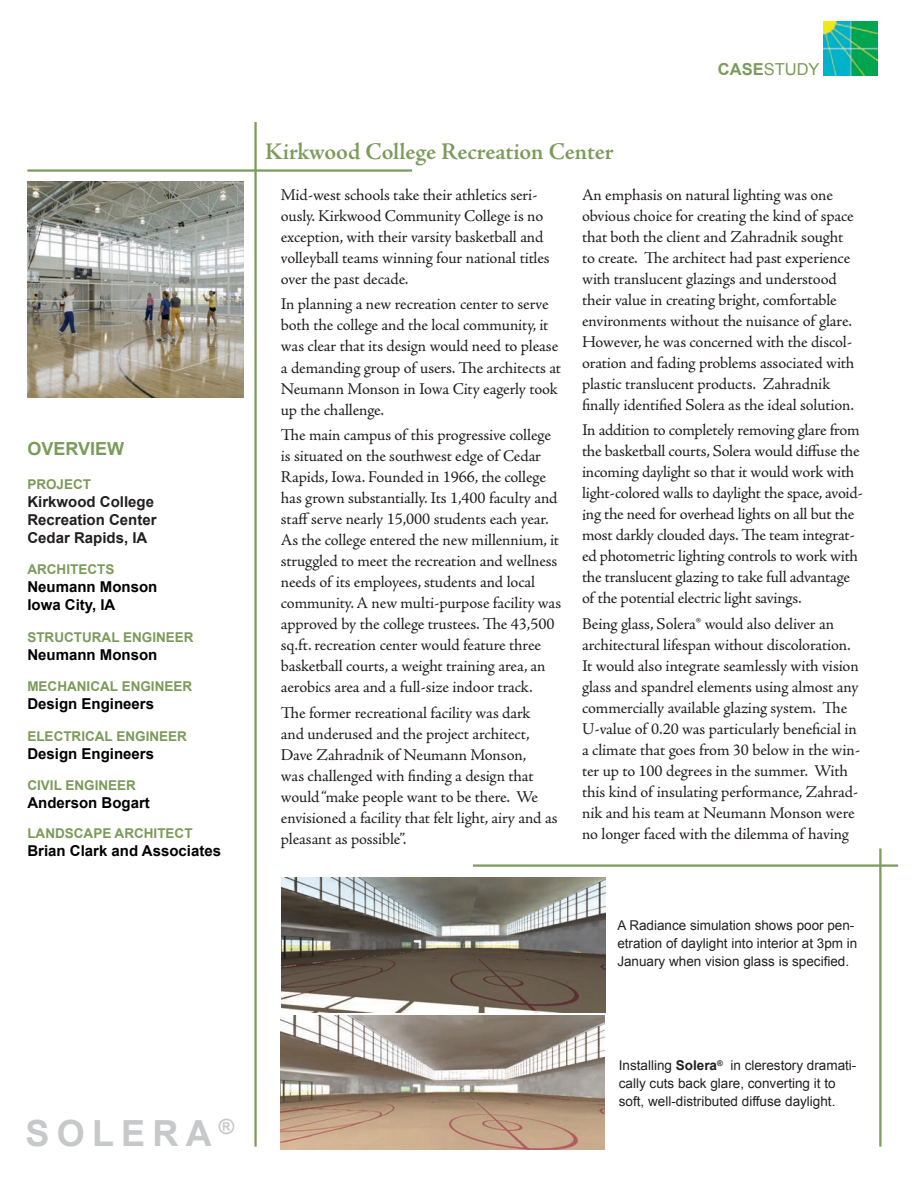
<style>
.page{position:relative;width:918px;height:1188px;background:#fff}
.page>*{position:absolute;margin:0;border:0;box-sizing:border-box;transform-origin:0 0}
.t1{font:700 36px "Arial";letter-spacing:.2em;color:#c7c8ca}
.t2{font:600 24px "Adobe Jenson Pro";letter-spacing:-.005em;color:#7b9b5a}
.t3{font:700 18px "Arial";color:#7b9b5a}
.t4{font:16.5px/21px "Adobe Jenson Pro";letter-spacing:-.01em;color:#231f20}
.t5{font:16.5px "Arial";color:#7b9b5a}
.t6{font:700 15px/18px "Arial";color:#000200}
.t7{font:700 15px/18px "Arial";color:#231f20}
.t8{font:13.5px/18px "Arial";color:#231f20}
.t9{font:700 13.5px "Arial";color:#7b9b5a}
.s1{font-weight:700}
</style>
<div class="page">
<img style="left:823px;top:21px;width:54px;height:54px">
<hr style="left:27px;top:169px;width:385px;height:3px;background:#7b9b5a">
<hr style="left:254px;top:122px;width:3px;height:1025px;background:#7b9b5a">
<img style="left:27px;top:181px;width:216px;height:216px">
<hr style="left:473px;top:864px;width:425px;height:3px;background:#7b9b5a">
<hr style="left:879px;top:848px;width:3px;height:299px;background:#7b9b5a">
<img style="left:281px;top:1016px;width:324px;height:134px">
<img style="left:281px;top:877px;width:324px;height:135px">
<p class="t3" style="left:27px;top:438px;width:98px">OVERVIEW</p>
<p class="t9" style="left:27px;top:476px;width:65px">PROJECT</p>
<p class="t7" style="left:27px;top:493px;width:131px">Kirkwood College<br>Recreation Center<br>Cedar Rapids, IA</p>
<p class="t9" style="left:27px;top:562px;width:88px">ARCHITECTS</p>
<p class="t6" style="left:27px;top:578px;width:132px">Neumann Monson<br>Iowa City, IA</p>
<p class="t9" style="left:27px;top:629px;width:168px">STRUCTURAL ENGINEER</p>
<p class="t6" style="left:27px;top:646px;width:132px">Neumann Monson</p>
<p class="t9" style="left:27px;top:679px;width:166px">MECHANICAL ENGINEER</p>
<p class="t6" style="left:27px;top:695px;width:128px">Design Engineers</p>
<p class="t9" style="left:27px;top:728px;width:161px">ELECTRICAL ENGINEER</p>
<p class="t6" style="left:27px;top:745px;width:128px">Design Engineers</p>
<p class="t9" style="left:27px;top:778px;width:110px">CIVIL ENGINEER</p>
<p class="t6" style="left:27px;top:794px;width:124px">Anderson Bogart</p>
<p class="t9" style="left:27px;top:826px;width:167px">LANDSCAPE ARCHITECT</p>
<p class="t6" style="left:27px;top:842px;width:195px">Brian Clark and Associates</p>
<h2 class="t2" style="left:265px;top:138px;width:350px">Kirkwood College Recreation Center</h2>
<p class="t5" style="left:718px;top:60px;width:103px"><span class="s1">CASE</span>STUDY</p>
<p class="t4" style="left:281px;top:185px;width:270px">Mid-west schools take their athletics seri&shy;ously. Kirkwood Community College is no exception, with their varsity basketball and volleyball teams winning four national titles over the past decade.</p>
<p class="t4" style="left:281px;top:294px;width:282px">In planning a new recreation center to serve both the college and the local community, it was clear that its design would need to please a demanding group of users. The architects at Neumann Monson in Iowa City eagerly took up the challenge.</p>
<p class="t4" style="left:281px;top:425px;width:282px">The main campus of this progressive college is situated on the southwest edge of Cedar Rapids, Iowa. Founded in 1966, the college has grown substantially. Its 1,400 faculty and staff serve nearly 15,000 students each year.<br>As the college entered the new millennium, it struggled to meet the recreation and wellness needs of its employees, students and local community. A new multi-purpose facility was approved by the college trustees. The 43,500 sq.ft. recreation center would feature three basketball courts, a weight training area, an aerobics area and a full-size indoor track.</p>
<p class="t4" style="left:281px;top:702px;width:278px">The former recreational facility was dark and underused and the project architect, Dave Zahradnik of Neumann Monson,<br>was challenged with finding a design that would “make people want to be there. We envisioned a facility that felt light, airy and as pleasant as possible”.</p>
<p class="t4" style="left:582px;top:185px;width:274px">An emphasis on natural lighting was one obvious choice for creating the kind of space that both the client and Zahradnik sought to create. The architect had past experience with translucent glazings and understood their value in creating bright, comfortable environments without the nuisance of glare.<br>However, he was concerned with the discol&shy;oration and fading problems associated with plastic translucent products. Zahradnik finally identified Solera as the ideal solution.</p>
<p class="t4" style="left:582px;top:420px;width:282px">In addition to completely removing glare from the basketball courts, Solera would diffuse the incoming daylight so that it would work with light-colored walls to daylight the space, avoid&shy;ing the need for overhead lights on all but the most darkly clouded days. The team integrat&shy;ed photometric lighting controls to work with the translucent glazing to take full advantage of the potential electric light savings.</p>
<p class="t4" style="left:582px;top:614px;width:280px">Being glass, Solera® would also deliver an architectural lifespan without discoloration.<br>It would also integrate seamlessly with vision glass and spandrel elements using almost any commercially available glazing system. The U-value of 0.20 was particularly beneficial in a climate that goes from 30 below in the win&shy;ter up to 100 degrees in the summer. With this kind of insulating performance, Zahrad&shy;nik and his team at Neumann Monson were no longer faced with the dilemma of having</p>
<p class="t8" style="left:617px;top:916px;width:242px">A Radiance simulation shows poor pen&shy;etration of daylight into interior at 3pm in<br>January when vision glass is specified.</p>
<h1 class="t1" style="left:26px;top:1114px;width:210px">SOLERA <sup>®</sup></h1>
<p class="t8" style="left:619px;top:1056px;width:239px">Installing <span class="s1">Solera</span><sup>®</sup> in clerestory dramati&shy;cally cuts back glare, converting it to soft, well-distributed diffuse daylight.</p>
</div>
